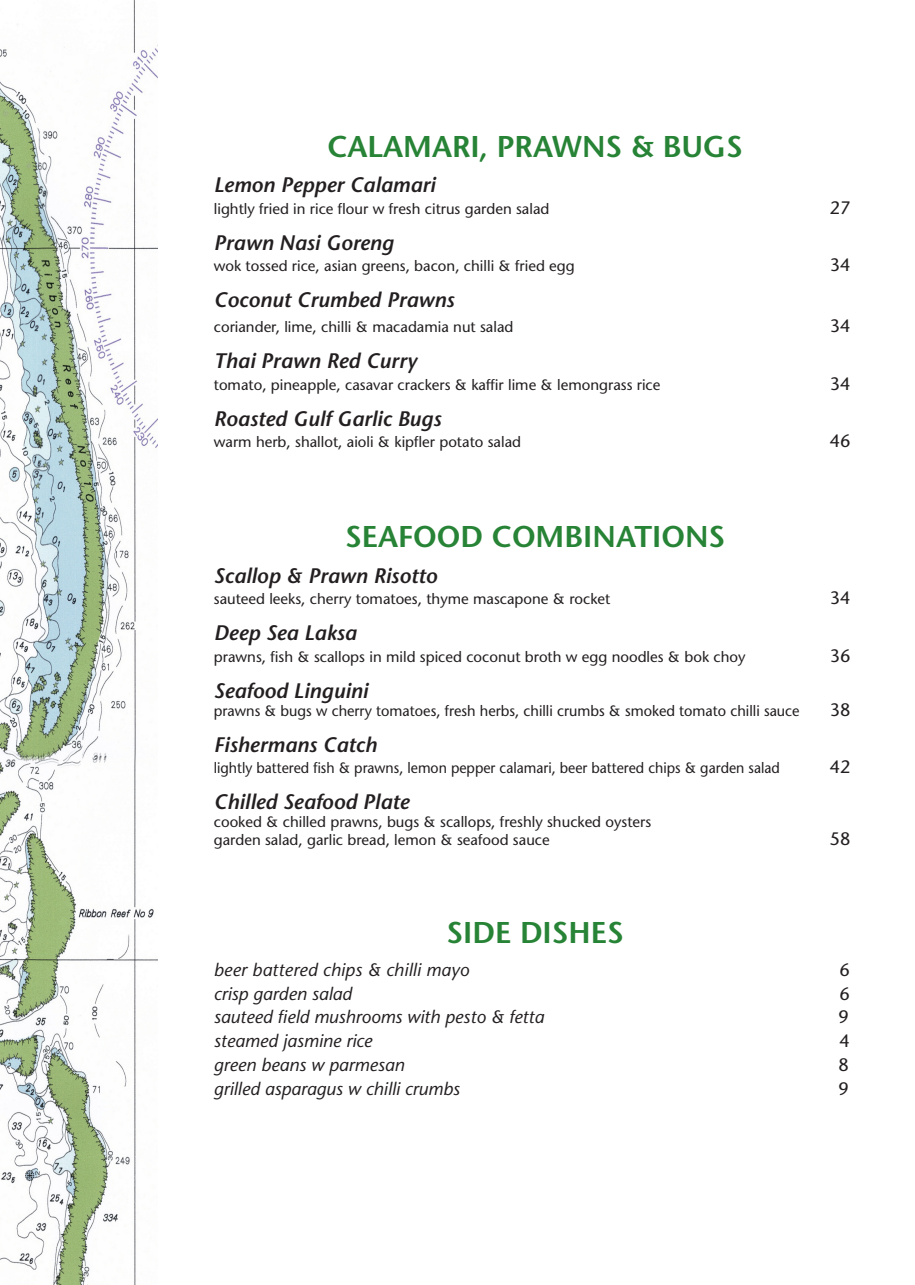
<style>
.page{position:relative;width:915px;height:1285px;background:#fff}
.page>*{position:absolute;margin:0;border:0;box-sizing:border-box;transform-origin:0 0}
.t1{font:600 30px "Stone Sans";color:#278335}
.t2{font:italic 600 21px "Stone Sans";color:#231f20}
.Sides{font:italic 500 18px "Stone Sans Std";color:#231f20}
.Body_text{font:500 18px "Stone Sans Std";color:#231f20}
.Sides-2{font:500 18px "Stone Sans Std";color:#231f20}
.Body_text-2{font:500 15px "Stone Sans Std";color:#231f20}
.Body_text-3{font:500 15px "Stone Sans Std";color:#231f20;scale:.94 1}
</style>
<div class="page">
<img style="left:0;top:0;width:158px;height:1284px">
<p class="t1" style="left:327px;top:128px;width:417px">CALAMARI, PRAWNS &amp; BUGS</p>
<p class="t2" style="left:214px;top:172px;width:223px">Lemon Pepper Calamari</p>
<p class="Body_text-2" style="left:214px;top:199px;width:337px">lightly fried in rice flour w fresh citrus garden salad</p>
<p class="Body_text" style="left:829px;top:197px;width:22px">27</p>
<p class="t2" style="left:214px;top:229px;width:181px">Prawn Nasi Goreng</p>
<p class="Body_text-2" style="left:214px;top:257px;width:362px">wok tossed rice, asian greens, bacon, chilli &amp; fried egg</p>
<p class="Body_text" style="left:829px;top:254px;width:22px">34</p>
<p class="t2" style="left:214px;top:287px;width:242px">Coconut Crumbed Prawns</p>
<p class="Body_text-2" style="left:214px;top:318px;width:301px">coriander, lime, chilli &amp; macadamia nut salad</p>
<p class="Body_text" style="left:829px;top:315px;width:22px">34</p>
<p class="t2" style="left:214px;top:348px;width:204px">Thai Prawn Red Curry</p>
<p class="Body_text-2" style="left:214px;top:375px;width:448px">tomato, pineapple, casavar crackers &amp; kaffir lime &amp; lemongrass rice</p>
<p class="Body_text" style="left:829px;top:372px;width:22px">34</p>
<p class="t2" style="left:214px;top:405px;width:229px">Roasted Gulf Garlic Bugs</p>
<p class="Body_text-2" style="left:214px;top:433px;width:309px">warm herb, shallot, aioli &amp; kipfler potato salad</p>
<p class="Body_text" style="left:829px;top:430px;width:22px">46</p>
<p class="t1" style="left:345px;top:518px;width:381px">SEAFOOD COMBINATIONS</p>
<p class="t2" style="left:214px;top:562px;width:225px">Scallop &amp; Prawn Risotto</p>
<p class="Body_text-2" style="left:214px;top:590px;width:398px">sauteed leeks, cherry tomatoes, thyme mascapone &amp; rocket</p>
<p class="Body_text" style="left:829px;top:587px;width:22px">34</p>
<p class="t2" style="left:214px;top:620px;width:144px">Deep Sea Laksa</p>
<p class="Body_text-2" style="left:214px;top:647px;width:533px">prawns, fish &amp; scallops in mild spiced coconut broth w egg noodles &amp; bok choy</p>
<p class="Body_text" style="left:829px;top:644px;width:22px">36</p>
<p class="t2" style="left:214px;top:677px;width:155px">Seafood Linguini</p>
<p class="Body_text-2" style="left:214px;top:701px;width:587px">prawns &amp; bugs w cherry tomatoes, fresh herbs, chilli crumbs &amp; smoked tomato chilli sauce</p>
<p class="Body_text" style="left:829px;top:698px;width:22px">38</p>
<p class="t2" style="left:214px;top:731px;width:164px">Fishermans Catch</p>
<p class="Body_text-3" style="left:214px;top:758px;width:603px">lightly battered fish &amp; prawns, lemon pepper calamari, beer battered chips &amp; garden salad</p>
<p class="Body_text" style="left:829px;top:756px;width:22px">42</p>
<p class="t2" style="left:214px;top:788px;width:197px">Chilled Seafood Plate</p>
<p class="Body_text-2" style="left:214px;top:812px;width:439px">cooked &amp; chilled prawns, bugs &amp; scallops, freshly shucked oysters</p>
<p class="Body_text-2" style="left:214px;top:830px;width:337px">garden salad, garlic bread, lemon &amp; seafood sauce</p>
<p class="Body_text" style="left:829px;top:827px;width:22px">58</p>
<p class="t1" style="left:446px;top:914px;width:178px">SIDE DISHES</p>
<p class="Sides" style="left:214px;top:958px;width:257px">beer battered chips &amp; chilli mayo</p>
<p class="Sides-2" style="left:839px;top:958px;width:12px">6</p>
<p class="Sides" style="left:214px;top:982px;width:139px">crisp garden salad</p>
<p class="Sides-2" style="left:839px;top:982px;width:12px">6</p>
<p class="Sides" style="left:214px;top:1006px;width:331px">sauteed field mushrooms with pesto &amp; fetta</p>
<p class="Sides-2" style="left:838px;top:1006px;width:12px">9</p>
<p class="Sides" style="left:214px;top:1029px;width:160px">steamed jasmine rice</p>
<p class="Sides-2" style="left:839px;top:1029px;width:12px">4</p>
<p class="Sides" style="left:214px;top:1053px;width:192px">green beans w parmesan</p>
<p class="Sides-2" style="left:838px;top:1053px;width:12px">8</p>
<p class="Sides" style="left:214px;top:1077px;width:247px">grilled asparagus w chilli crumbs</p>
<p class="Sides-2" style="left:838px;top:1077px;width:12px">9</p>
</div>
